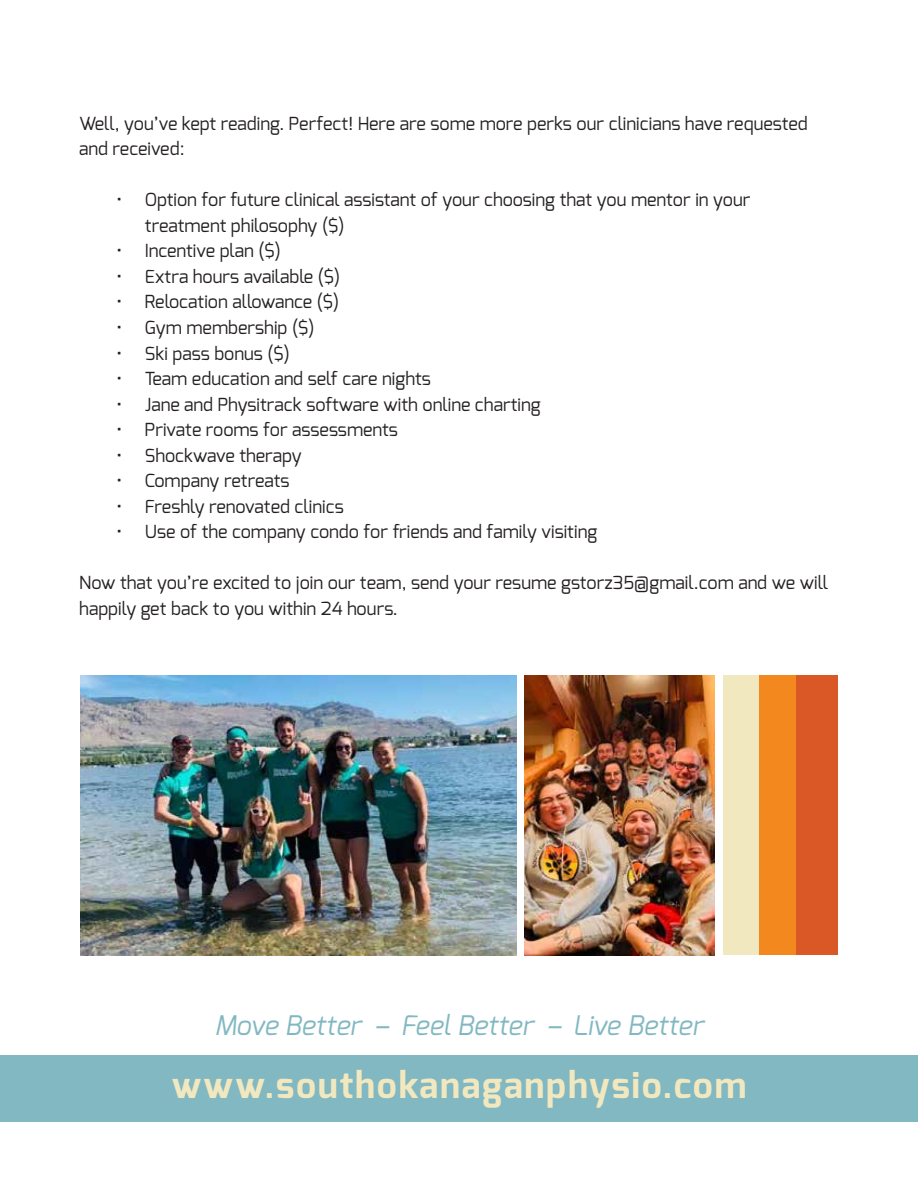
<style>
.page{position:relative;width:918px;height:1188px;background:#fff}
.page>*{position:absolute;margin:0;border:0;box-sizing:border-box;transform-origin:0 0}
.t1{font:700 36px "Exo";letter-spacing:.05em;color:#f2e8bf}
.t2{font:italic 27px "Exo";color:#82b8c1}
.t3{font:18px/25.5px "Exo";color:#231f20}
</style>
<div class="page">
<div style="left:0;top:1055px;width:918px;height:67px;background:#82b8c1"></div>
<img style="left:525px;top:676px;width:189px;height:279px">
<img style="left:81px;top:676px;width:435px;height:279px">
<div style="left:723px;top:676px;width:77px;height:279px;background:#f2e8bf"></div>
<div style="left:759px;top:676px;width:77px;height:279px;background:#f3891e"></div>
<div style="left:796px;top:676px;width:42px;height:279px;background:#da5726"></div>
<p class="t3" style="left:79px;top:111px;width:730px">Well, you’ve kept reading. Perfect! Here are some more perks our clinicians have requested and received:</p>
<p class="t3" style="left:145px;top:187px;width:607px;text-indent:-28px">• Option for future clinical assistant of your choosing that you mentor in your treatment philosophy ($)</p>
<p class="t3" style="left:117px;top:238px;width:166px">• Incentive plan ($)</p>
<p class="t3" style="left:117px;top:264px;width:225px">• Extra hours available ($)</p>
<p class="t3" style="left:117px;top:289px;width:224px">• Relocation allowance ($)</p>
<p class="t3" style="left:117px;top:315px;width:199px">• Gym membership ($)</p>
<p class="t3" style="left:117px;top:340px;width:175px">• Ski pass bonus ($)</p>
<p class="t3" style="left:117px;top:366px;width:316px">• Team education and self care nights</p>
<p class="t3" style="left:117px;top:391px;width:426px">• Jane and Physitrack software with online charting</p>
<p class="t3" style="left:117px;top:417px;width:283px">• Private rooms for assessments</p>
<p class="t3" style="left:117px;top:442px;width:187px">• Shockwave therapy</p>
<p class="t3" style="left:117px;top:468px;width:175px">• Company retreats</p>
<p class="t3" style="left:117px;top:493px;width:229px">• Freshly renovated clinics</p>
<p class="t3" style="left:117px;top:519px;width:482px">• Use of the company condo for friends and family visiting</p>
<p class="t3" style="left:79px;top:570px;width:751px">Now that you’re excited to join our team, send your resume gstorz35@gmail.com and we will happily get back to you within 24 hours.</p>
<h2 class="t2" style="left:214px;top:1008px;width:491px">Move Better – Feel Better – Live Better</h2>
<h1 class="t1" style="left:172px;top:1062px;width:576px">www.southokanaganphysio.com</h1>
</div>
